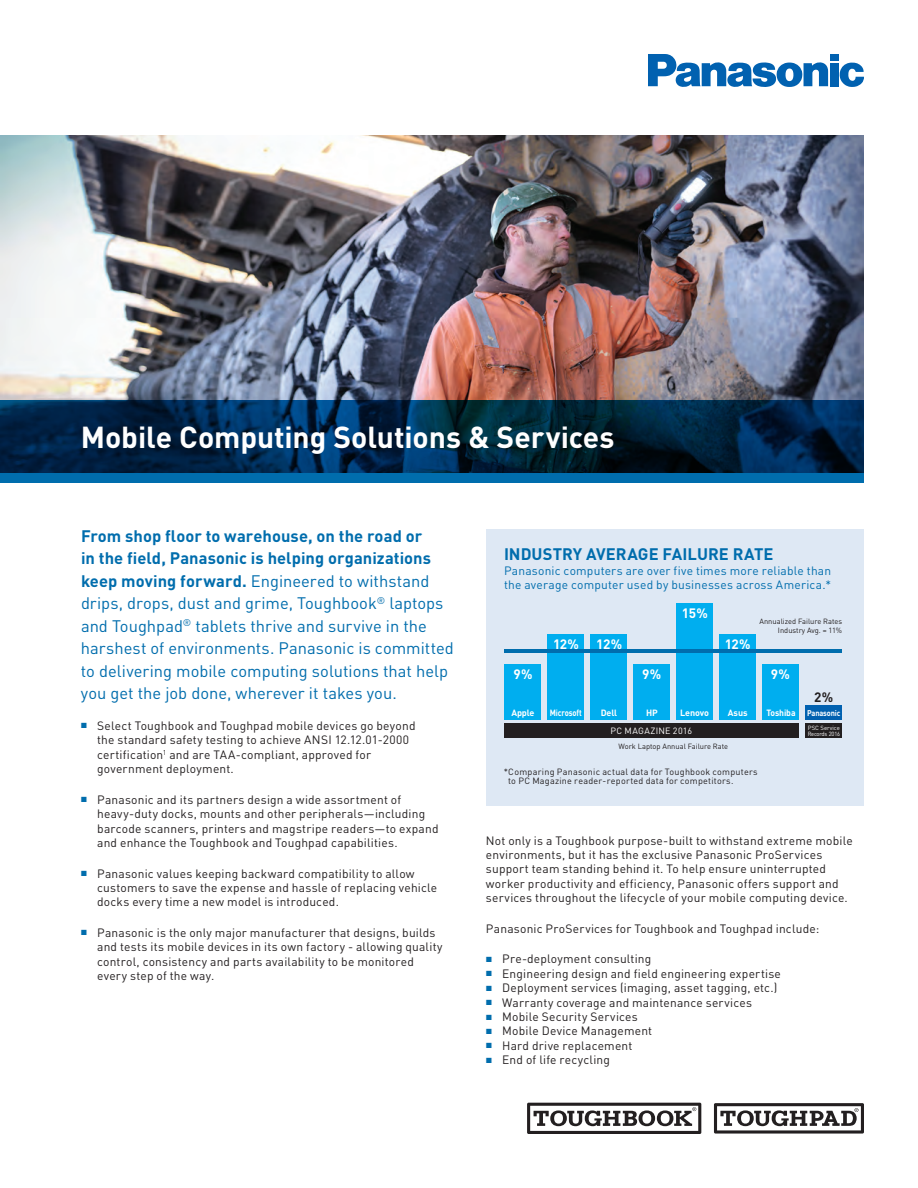
<style>
.page{position:relative;width:918px;height:1188px;background:#fff}
.page>*{position:absolute;margin:0;border:0;box-sizing:border-box;transform-origin:0 0}
.t1{font:700 30px "DINOT";letter-spacing:-.005em;color:#fff}
.t2{font:16.5px/22.5px "DINOT";color:#006dad}
.t3{font:700 16.5px "DINOT";color:#006dad}
.t4{font:700 13.5px "DINOT";letter-spacing:-.035em;color:#fff}
.t5{font:700 13.5px "DINOT";color:#231f20}
.t6{font:12px/14.4px "DINOT";letter-spacing:.015em;color:#231f20}
.t7{font:12px/14.4px "DINOT";letter-spacing:.02em;color:#006dad}
.t8{font:9px/9.8px "DINOT";letter-spacing:.03em;color:#231f20}
.t9{font:700 9px "DINOT";letter-spacing:-.01em;color:#fff}
.t10{font:9px "DINOT";letter-spacing:.035em;color:#fff}
.t11{font:700 9px "DINOT";letter-spacing:-.01em;color:#fff;scale:.85 1}
.t12{font:700 9px "DINOT";letter-spacing:-.01em;color:#fff;scale:.95 1}
.t13{font:700 8.25px "DINOT";letter-spacing:-.02em;color:#fff;scale:.9 1}
.t14{font:7.5px/9px "DINOT";color:#231f20;text-align:right}
.t15{font:6px/6px "DINOT";letter-spacing:-.02em;color:#fff}
.s1{font-weight:700}
.s2{color:#006dad}
</style>
<div class="page">
<img style="left:0;top:135px;width:864px;height:266px">
<svg style="left:648px;top:54px;width:180px;height:33px"></svg>
<div style="left:830px;top:63px;width:8px;height:23px;background:#0161b0"></div>
<div style="left:830px;top:54px;width:8px;height:6px;background:#0161b0"></div>
<svg style="left:840px;top:62px;width:24px;height:25px"></svg>
<svg style="left:0;top:401px;width:864px;height:82px;background:#002e51"></svg>
<svg style="left:714px;top:1103px;width:150px;height:31px"></svg>
<svg style="left:527px;top:1103px;width:174px;height:31px"></svg>
<div style="left:486px;top:529px;width:378px;height:277px;background:#dee8f4"></div>
<div style="left:505px;top:664px;width:36px;height:56px;background:#00aeef"></div>
<div style="left:547px;top:634px;width:37px;height:86px;background:#00aeef"></div>
<div style="left:590px;top:634px;width:37px;height:86px;background:#00aeef"></div>
<div style="left:633px;top:664px;width:37px;height:56px;background:#00aeef"></div>
<div style="left:762px;top:664px;width:37px;height:56px;background:#00aeef"></div>
<div style="left:805px;top:705px;width:37px;height:15px;background:#0161b0"></div>
<div style="left:676px;top:604px;width:37px;height:116px;background:#00aeef"></div>
<div style="left:719px;top:634px;width:37px;height:86px;background:#00aeef"></div>
<hr style="left:505px;top:650px;width:337px;height:3px;background:#006dad">
<div style="left:505px;top:724px;width:294px;height:14px;background:#231f20"></div>
<div style="left:805px;top:724px;width:37px;height:14px;background:#231f20"></div>
<h1 class="t1" style="left:81px;top:418px;width:535px">Mobile Computing Solutions &amp; Services</h1>
<p class="t2" style="left:81px;top:524px;width:374px"><span class="s1">From shop floor to warehouse, on the road or<br>in the field, Panasonic is helping organizations keep moving forward.</span> Engineered to withstand drips, drops, dust and grime, Toughbook<sup>®</sup> laptops and Toughpad<sup>®</sup> tablets thrive and survive in the harshest of environments. Panasonic is committed to delivering mobile computing solutions that help you get the job done, wherever it takes you.</p>
<p class="t6" style="left:97px;top:718px;width:320px;text-indent:-16px"><span class="s2">■</span> Select Toughbook and Toughpad mobile devices go beyond the standard safety testing to achieve ANSI 12.12.01-2000 certification<sup>1</sup> and are TAA-compliant, approved for government deployment.</p>
<p class="t6" style="left:97px;top:792px;width:343px;text-indent:-16px"><span class="s2">■</span> Panasonic and its partners design a wide assortment of heavy-duty docks, mounts and other peripherals—including barcode scanners, printers and magstripe readers—to expand and enhance the Toughbook and Toughpad capabilities.</p>
<p class="t6" style="left:97px;top:866px;width:342px;text-indent:-16px"><span class="s2">■</span> Panasonic values keeping backward compatibility to allow customers to save the expense and hassle of replacing vehicle docks every time a new model is introduced.</p>
<p class="t6" style="left:97px;top:925px;width:347px;text-indent:-16px"><span class="s2">■</span> Panasonic is the only major manufacturer that designs, builds and tests its mobile devices in its own factory - allowing quality control, consistency and parts availability to be monitored every step of the way.</p>
<h2 class="t3" style="left:504px;top:543px;width:271px">INDUSTRY AVERAGE FAILURE RATE</h2>
<p class="t7" style="left:504px;top:563px;width:329px">Panasonic computers are over five times more reliable than the average computer used by businesses across America.*</p>
<p class="t14" style="left:760px;top:617px;width:84px">Annualized Failure Rates<br>Industry Avg. = 11%</p>
<p class="t4" style="left:682px;top:604px;width:27px">15%</p>
<p class="t4" style="left:553px;top:635px;width:27px">12%</p>
<p class="t4" style="left:596px;top:635px;width:27px">12%</p>
<p class="t4" style="left:725px;top:635px;width:27px">12%</p>
<p class="t4" style="left:513px;top:665px;width:21px">9%</p>
<p class="t9" style="left:511px;top:707px;width:25px">Apple</p>
<p class="t11" style="left:550px;top:707px;width:39px">Microsoft</p>
<p class="t9" style="left:601px;top:707px;width:18px">Dell</p>
<p class="t9" style="left:646px;top:707px;width:13px">HP</p>
<p class="t9" style="left:680px;top:707px;width:30px">Lenovo</p>
<p class="t9" style="left:728px;top:707px;width:21px">Asus</p>
<p class="t12" style="left:766px;top:707px;width:32px">Toshiba</p>
<p class="t13" style="left:807px;top:708px;width:38px">Panasonic</p>
<p class="t4" style="left:642px;top:665px;width:21px">9%</p>
<p class="t4" style="left:771px;top:665px;width:21px">9%</p>
<p class="t5" style="left:814px;top:688px;width:21px">2%</p>
<p class="t10" style="left:611px;top:725px;width:83px">PC MAGAZINE 2016</p>
<p class="t15" style="left:808px;top:724px;width:34px">PSC Service<br>Records 2016</p>
<p class="t8" style="left:508px;top:766px;width:251px;text-indent:-4px">*Comparing Panasonic actual data for Toughbook computers to PC Magazine reader-reported data for competitors.</p>
<p class="t14" style="left:619px;top:742px;width:111px">Work Laptop Annual Failure Rate</p>
<p class="t6" style="left:486px;top:833px;width:368px">Not only is a Toughbook purpose-built to withstand extreme mobile environments, but it has the exclusive Panasonic ProServices support team standing behind it. To help ensure uninterrupted worker productivity and efficiency, Panasonic offers support and services throughout the lifecycle of your mobile computing device.</p>
<p class="t6" style="left:486px;top:921px;width:335px">Panasonic ProServices for Toughbook and Toughpad include:</p>
<p class="t6" style="left:486px;top:952px;width:167px"><span class="s2">■</span> Pre-deployment consulting</p>
<p class="t6" style="left:486px;top:966px;width:297px"><span class="s2">■</span> Engineering design and field engineering expertise</p>
<p class="t6" style="left:486px;top:981px;width:293px"><span class="s2">■</span> Deployment services (imaging, asset tagging, etc.)</p>
<p class="t6" style="left:486px;top:995px;width:268px"><span class="s2">■</span> Warranty coverage and maintenance services</p>
<p class="t6" style="left:486px;top:1009px;width:153px"><span class="s2">■</span> Mobile Security Services</p>
<p class="t6" style="left:486px;top:1024px;width:168px"><span class="s2">■</span> Mobile Device Management</p>
<p class="t6" style="left:486px;top:1038px;width:148px"><span class="s2">■</span> Hard drive replacement</p>
<p class="t6" style="left:486px;top:1053px;width:126px"><span class="s2">■</span> End of life recycling</p>
</div>
